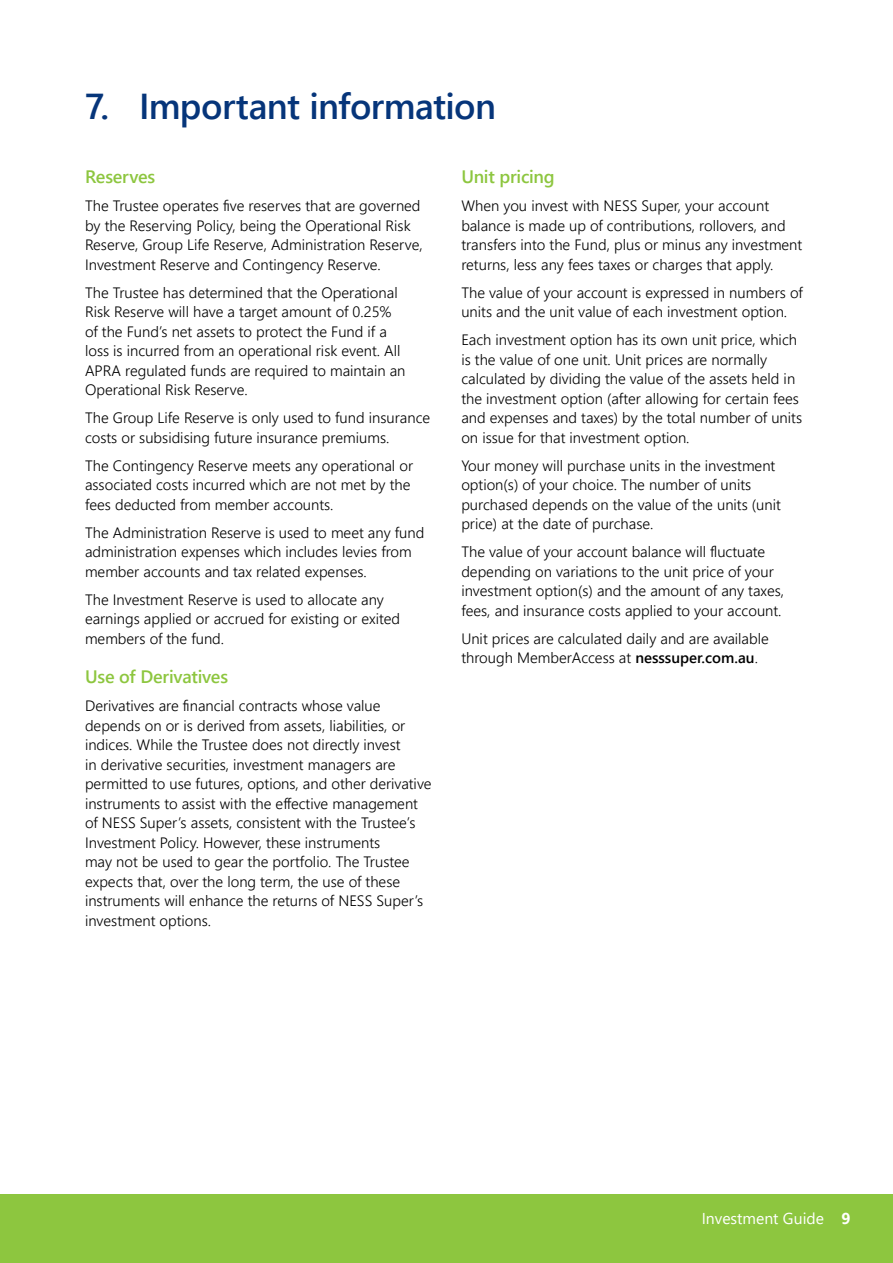
<style>
.page{position:relative;width:893px;height:1263px;background:#fff}
.page>*{position:absolute;margin:0;border:0;box-sizing:border-box;transform-origin:0 0}
.t1{font:600 36px "Segoe UI";letter-spacing:-.015em;color:#06357a}
.t2{font:600 18px "Segoe UI";letter-spacing:-.01em;color:#8dc63f}
.t3{font:15.75px "Segoe UI";color:#fff}
.t4{font:300 15px/19.5px "Segoe UI";color:#000}
.s1{font-weight:600}
.s2{font-weight:700}
</style>
<div class="page">
<div style="left:0;top:1194px;width:893px;height:69px;background:#8dc63f"></div>
<h1 class="t1" style="left:85px;top:72px;width:413px">7. Important information</h1>
<p class="t2" style="left:85px;top:160px;width:72px">Reserves</p>
<p class="t4" style="left:85px;top:195px;width:339px">The Trustee operates five reserves that are governed by the Reserving Policy, being the Operational Risk Reserve, Group Life Reserve, Administration Reserve, Investment Reserve and Contingency Reserve.</p>
<p class="t4" style="left:85px;top:281px;width:322px">The Trustee has determined that the Operational Risk Reserve will have a target amount of 0.25% of the Fund’s net assets to protect the Fund if a loss is incurred from an operational risk event. All APRA regulated funds are required to maintain an Operational Risk Reserve.</p>
<p class="t4" style="left:85px;top:407px;width:347px">The Group Life Reserve is only used to fund insurance costs or subsidising future insurance premiums.</p>
<p class="t4" style="left:85px;top:454px;width:330px">The Contingency Reserve meets any operational or associated costs incurred which are not met by the fees deducted from member accounts.</p>
<p class="t4" style="left:85px;top:521px;width:341px">The Administration Reserve is used to meet any fund administration expenses which includes levies from member accounts and tax related expenses.</p>
<p class="t4" style="left:85px;top:588px;width:316px">The Investment Reserve is used to allocate any earnings applied or accrued for existing or exited members of the fund.</p>
<p class="t2" style="left:85px;top:660px;width:145px">Use of Derivatives</p>
<p class="t4" style="left:85px;top:695px;width:348px">Derivatives are financial contracts whose value depends on or is derived from assets, liabilities, or indices. While the Trustee does not directly invest<br>in derivative securities, investment managers are permitted to use futures, options, and other derivative instruments to assist with the effective management of NESS Super’s assets, consistent with the Trustee’s Investment Policy. However, these instruments<br>may not be used to gear the portfolio. The Trustee expects that, over the long term, the use of these instruments will enhance the returns of NESS Super’s investment options.</p>
<p class="t2" style="left:461px;top:160px;width:95px">Unit pricing</p>
<p class="t4" style="left:461px;top:195px;width:342px">When you invest with NESS Super, your account balance is made up of contributions, rollovers, and transfers into the Fund, plus or minus any investment returns, less any fees taxes or charges that apply.</p>
<p class="t4" style="left:461px;top:281px;width:343px">The value of your account is expressed in numbers of units and the unit value of each investment option.</p>
<p class="t4" style="left:461px;top:329px;width:342px">Each investment option has its own unit price, which is the value of one unit. Unit prices are normally calculated by dividing the value of the assets held in the investment option (after allowing for certain fees and expenses and taxes) by the total number of units on issue for that investment option.</p>
<p class="t4" style="left:461px;top:454px;width:321px">Your money will purchase units in the investment option(s) of your choice. The number of units purchased depends on the value of the units (unit price) at the date of purchase.</p>
<p class="t4" style="left:461px;top:541px;width:324px">The value of your account balance will fluctuate depending on variations to the unit price of your investment option(s) and the amount of any taxes, fees, and insurance costs applied to your account.</p>
<p class="t4" style="left:461px;top:627px;width:309px">Unit prices are calculated daily and are available through MemberAccess at <span class="s1">nesssuper.com.au</span>.</p>
<p class="t3" style="left:619px;top:1203px;width:206px">Product Disclosure Sta ement</p>
<p class="t3" style="left:702px;top:1203px;width:150px">Investment Guide <span class="s2">9</span></p>
</div>
